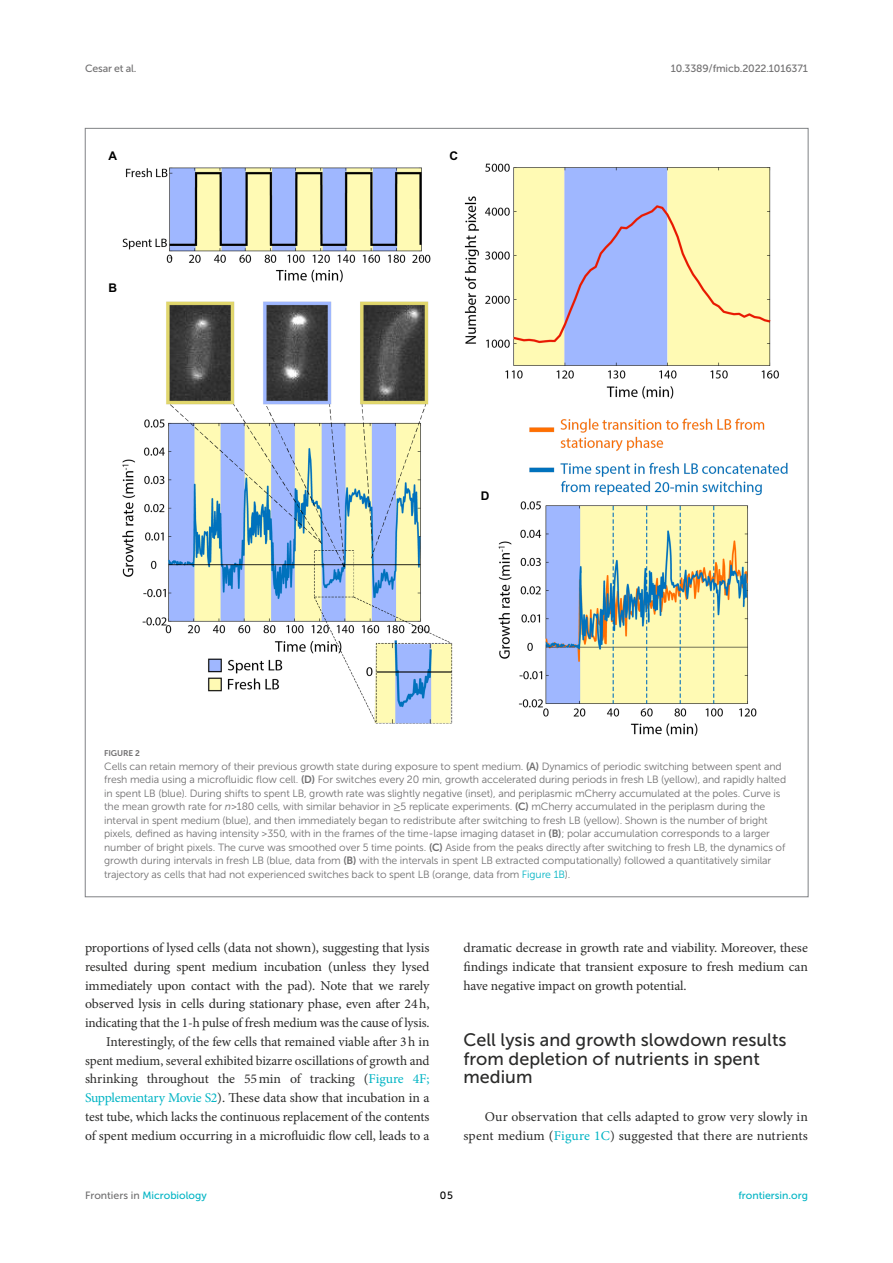
<style>
.page{position:relative;width:893px;height:1263px;background:#fff}
.page>*{position:absolute;margin:0;border:0;box-sizing:border-box;transform-origin:0 0}
.HEAD_2{font:18px/18.8px "Museo Sans 500";color:#2b2b2a}
.TEXT{font:13.5px/18.8px "Minion Pro";letter-spacing:-.01em;color:#2b2b2a;text-align:justify}
.TEXT_FLUSH{font:13.5px/18.8px "Minion Pro";letter-spacing:.01em;color:#2b2b2a;text-align:right}
.t1{font:700 12px "Arial";color:#000}
.FIG_LEG{font:10.5px/13.5px "Museo Sans 300";letter-spacing:-.01em;color:#706f70}
.t2{font:10.5px "Museo Sans 500";color:#00b4c4}
.t3{font:10.5px "Museo Sans 500";letter-spacing:-.015em;color:#706f70}
.t4{font:10.5px "Museo Sans 500";color:#000}
.FIG_HD{font:8.25px "Museo Sans 700";letter-spacing:-.01em;color:#706f70}
.s1{font-family:"Museo Sans 700"}
.s2{font-style:italic}
.s3{font-family:"STIX General"}
.s4{color:#00b4c4}
.s5{color:#706f70}
</style>
<div class="page">
<img style="left:122px;top:163px;width:666px;height:573px">
<p class="t3" style="left:85px;top:63px;width:53px">Cesar et al.</p>
<p class="t3" style="left:671px;top:63px;width:139px">10.3389/fmicb.2022.1016371</p>
<p class="t1" style="left:109px;top:147px;width:10px">A</p>
<p class="t1" style="left:450px;top:147px;width:10px">C</p>
<p class="t1" style="left:109px;top:280px;width:10px">B</p>
<p class="t1" style="left:481px;top:487px;width:10px">D</p>
<p class="FIG_HD" style="left:104px;top:749px;width:37px">FIGURE 2</p>
<p class="FIG_LEG" style="left:104px;top:759px;width:683px">Cells can retain memory of their previous growth state during exposure to spent medium. <span class="s1">(A)</span> Dynamics of periodic switching between spent and fresh media using a microfluidic flow cell. <span class="s1">(D)</span> For switches every 20 min, growth accelerated during periods in fresh LB (yellow), and rapidly halted in spent LB (blue). During shifts to spent LB, growth rate was slightly negative (inset), and periplasmic mCherry accumulated at the poles. Curve is the mean growth rate for <span class="s2">n</span> &gt; 180 cells, with similar behavior in <span class="s3">≥</span>5 replicate experiments. <span class="s1">(C)</span> mCherry accumulated in the periplasm during the interval in spent medium (blue), and then immediately began to redistribute after switching to fresh LB (yellow). Shown is the number of bright pixels, defined as having intensity &gt;350, with in the frames of the time-lapse imaging dataset in <span class="s1">(B)</span>; polar accumulation corresponds to a larger number of bright pixels. The curve was smoothed over 5 time points. <span class="s1">(C)</span> Aside from the peaks directly after switching to fresh LB, the dynamics of growth during intervals in fresh LB (blue, data from <span class="s1">(B)</span> with the intervals in spent LB extracted computationally) followed a quantitatively similar trajectory as cells that had not experienced switches back to spent LB (orange, data from <span class="s4">Figure 1B</span>).</p>
<p class="TEXT" style="left:85px;top:938px;width:346px">proportions of lysed cells (data not shown), suggesting that lysis resulted during spent medium incubation (unless they lysed immediately upon contact with the pad). Note that we rarely observed lysis in cells during stationary phase, even after 24h, indicating that the 1-h pulse of fresh medium was the cause of lysis.</p>
<p class="TEXT" style="left:85px;top:1032px;width:346px;text-indent:21px">Interestingly, of the few cells that remained viable after 3h in spent medium, several exhibited bizarre oscillations of growth and shrinking throughout the 55min of tracking (<span class="s4">Figure 4F; Supplementary Movie S2</span>). These data show that incubation in a test tube, which lacks the continuous replacement of the contents of spent medium occurring in a microfluidic flow cell, leads to a</p>
<p class="TEXT" style="left:463px;top:938px;width:346px">dramatic decrease in growth rate and viability. Moreover, these findings indicate that transient exposure to fresh medium can have negative impact on growth potential.</p>
<p class="HEAD_2" style="left:463px;top:1030px;width:325px">Cell lysis and growth slowdown results from depletion of nutrients in spent medium</p>
<p class="TEXT_FLUSH" style="left:463px;top:1107px;width:346px">Our observation that cells adapted to grow very slowly in spent medium (<span class="s4">Figure 1C</span>) suggested that there are nutrients</p>
<p class="t2" style="left:85px;top:1190px;width:123px"><span class="s5">Frontiers in</span> Microbiology</p>
<p class="t4" style="left:440px;top:1190px;width:14px">05</p>
<p class="t2" style="left:738px;top:1190px;width:71px">frontiersin.org</p>
</div>
